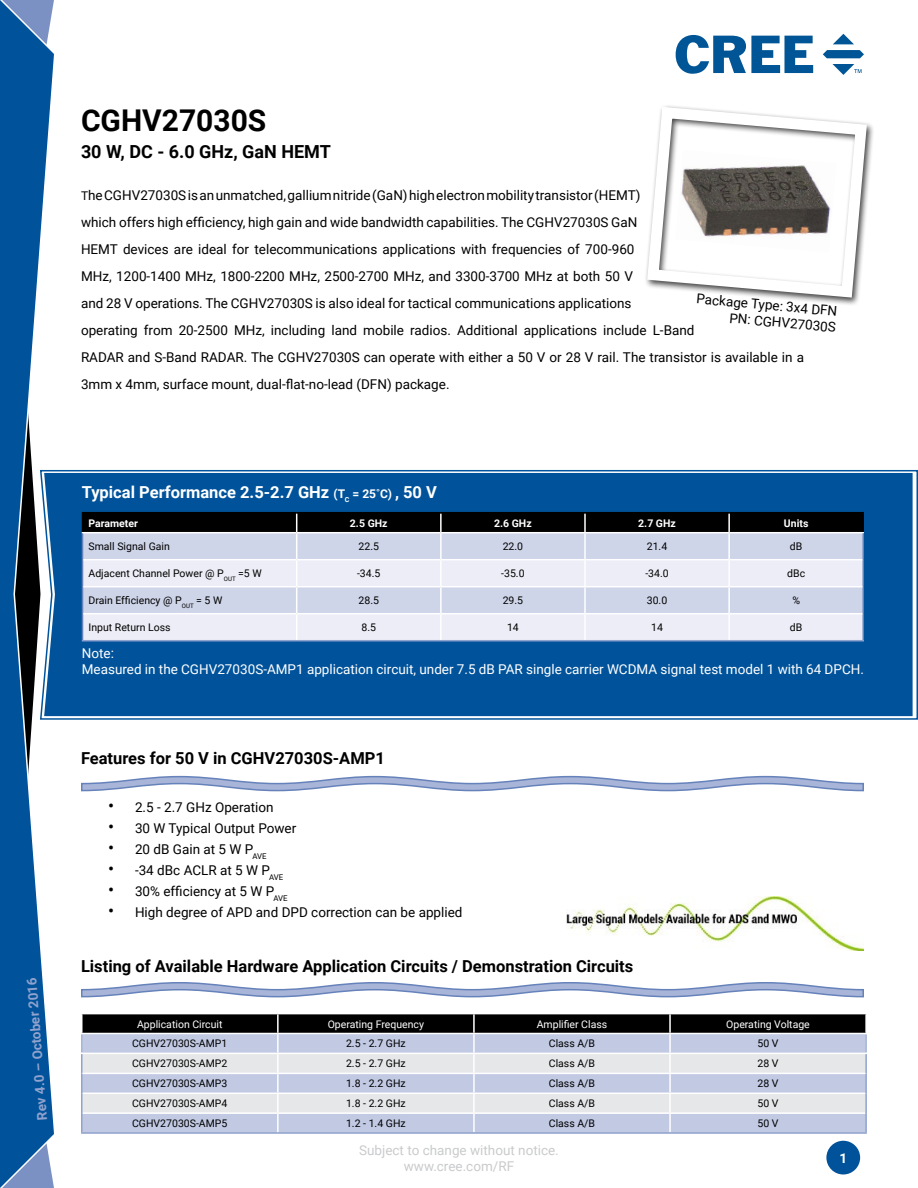
<style>
.page{position:relative;width:918px;height:1188px;background:#fff}
.page>*{position:absolute;margin:0;border:0;box-sizing:border-box;transform-origin:0 0}
.t1{font:700 30px "Roboto";color:#000}
.t2{font:700 18px "Roboto";color:#000}
.t3{font:700 16.5px "Roboto";color:#000}
.t4{font:700 16.5px "Roboto";color:#fff}
.t5{font:13.5px/27px "Roboto";color:#000}
.t6{font:13.5px/16.2px "Roboto";color:#fff}
.t7{font:13.5px/16.2px "Roboto";color:#939598;text-align:center}
.t8{font:700 13.5px "Roboto";color:#90a2cd}
.t9{font:700 13.5px "Roboto";color:#fff}
.t10{font:10.5px "Roboto";color:#000}
.t11{font:10.5px "Roboto";color:#fff}
.t12{font:700 10.5px "Roboto";color:#fff}
.s1{font-size:12px}
.s2{font-size:18px}
</style>
<div class="page">
<div style="left:826px;top:1141px;width:34px;height:33px;background:#00539b;border-radius:50%"></div>
<svg style="left:0;top:0;width:54px;height:1188px"></svg>
<svg style="left:39px;top:469px;width:879px;height:251px"></svg>
<div style="left:44px;top:473px;width:869px;height:243px;background:#00539b"></div>
<svg style="left:676px;top:35px;width:137px;height:39px"></svg>
<svg style="left:833px;top:34px;width:21px;height:10px"></svg>
<svg style="left:823px;top:50px;width:41px;height:8px"></svg>
<svg style="left:832px;top:64px;width:30px;height:10px"></svg>
<svg style="left:646px;top:106px;width:227px;height:197px"></svg>
<svg style="left:81px;top:775px;width:783px;height:17px"></svg>
<hr style="left:82px;top:512px;width:215px;height:1px;background:#000">
<hr style="left:297px;top:512px;width:144px;height:1px;background:#000">
<hr style="left:441px;top:512px;width:144px;height:1px;background:#000">
<hr style="left:585px;top:512px;width:144px;height:1px;background:#000">
<hr style="left:729px;top:512px;width:135px;height:1px;background:#000">
<hr style="left:82px;top:640px;width:215px;height:1px;background:#90a2cd">
<hr style="left:297px;top:640px;width:144px;height:1px;background:#90a2cd">
<hr style="left:441px;top:640px;width:144px;height:1px;background:#90a2cd">
<hr style="left:585px;top:640px;width:144px;height:1px;background:#90a2cd">
<hr style="left:729px;top:640px;width:135px;height:1px;background:#90a2cd">
<svg style="left:82px;top:513px;width:782px;height:127px;background:#bcbfcb"></svg>
<hr style="left:862px;top:614px;width:2px;height:26px;background:#6682ba">
<hr style="left:83px;top:559px;width:214px;height:1px;background:#fff">
<hr style="left:297px;top:559px;width:144px;height:1px;background:#fff">
<hr style="left:441px;top:559px;width:144px;height:1px;background:#fff">
<hr style="left:585px;top:559px;width:144px;height:1px;background:#fff">
<hr style="left:729px;top:559px;width:134px;height:1px;background:#fff">
<hr style="left:83px;top:586px;width:214px;height:1px;background:#fff">
<hr style="left:297px;top:586px;width:144px;height:1px;background:#fff">
<hr style="left:441px;top:586px;width:144px;height:1px;background:#fff">
<hr style="left:585px;top:586px;width:144px;height:1px;background:#fff">
<hr style="left:729px;top:586px;width:134px;height:1px;background:#fff">
<hr style="left:83px;top:613px;width:214px;height:1px;background:#fff">
<hr style="left:297px;top:613px;width:144px;height:1px;background:#fff">
<hr style="left:441px;top:613px;width:144px;height:1px;background:#fff">
<hr style="left:585px;top:613px;width:144px;height:1px;background:#fff">
<hr style="left:729px;top:613px;width:134px;height:1px;background:#fff">
<svg style="left:81px;top:1014px;width:786px;height:118px;background:#b3b7c3"></svg>
<hr style="left:81px;top:1132px;width:197px;height:2px;background:#90a2cd">
<hr style="left:278px;top:1132px;width:196px;height:2px;background:#90a2cd">
<hr style="left:474px;top:1132px;width:196px;height:2px;background:#90a2cd">
<hr style="left:670px;top:1132px;width:197px;height:2px;background:#90a2cd">
<svg style="left:81px;top:982px;width:783px;height:16px"></svg>
<img style="left:567px;top:896px;width:297px;height:54px">
<img style="left:675px;top:150px;width:161px;height:103px">
<h1 class="t1" style="left:81px;top:99px;width:187px">CGHV27030S</h1>
<h2 class="t2" style="left:81px;top:138px;width:251px">30 W, DC - 6.0 GHz, GaN HEMT</h2>
<p class="t5" style="left:81px;top:181px;width:725px"><span class="s1">T</span>he CGHV27030S is an unmatched, gallium nitride (GaN) high electron mobility transistor (HEMT)<br>which offers high efficiency, high gain and wide bandwidth capabilities. The CGHV27030S GaN<br>HEMT devices are ideal for telecommunications applications with frequencies of 700-960<br>MHz, 1200-1400 MHz, 1800-2200 MHz, 2500-2700 MHz, and 3300-3700 MHz at both 50 V<br>and 28 V operations. The CGHV27030S is also ideal for tactical communications applications<br>operating from 20-2500 MHz, including land mobile radios. Additional applications include L-Band<br>RADAR and S-Band RADAR. The CGHV27030S can operate with either a 50 V or 28 V rail. The transistor is available in a 3mm x 4mm, surface mount, dual-flat-no-lead (DFN) package.</p>
<p class="t5" style="left:697px;top:290px;width:143px;line-height:16.2px;text-align:right;rotate:5deg">Package Type: 3x4 DFN<br>PN: CGHV27030S</p>
<p class="t8" style="left:32px;top:1121px;width:145px;rotate:-94deg">Rev 4.0 – October 2016</p>
<p class="t4" style="left:82px;top:481px;width:357px">Typical Performance 2.5-2.7 GHz <span class="s1">(T</span><sub>C</sub> <span class="s1">= 25˚C)</span> , 50 V</p>
<p class="t12" style="left:89px;top:516px;width:51px">Parameter</p>
<p class="t12" style="left:350px;top:516px;width:39px">2.5 GHz</p>
<p class="t12" style="left:494px;top:516px;width:39px">2.6 GHz</p>
<p class="t12" style="left:638px;top:516px;width:39px">2.7 GHz</p>
<p class="t12" style="left:784px;top:516px;width:26px">Units</p>
<p class="t10" style="left:89px;top:539px;width:83px">Small Signal Gain</p>
<p class="t10" style="left:359px;top:539px;width:22px">22.5</p>
<p class="t10" style="left:503px;top:539px;width:22px">22.0</p>
<p class="t10" style="left:647px;top:539px;width:22px">21.4</p>
<p class="t10" style="left:790px;top:539px;width:14px">dB</p>
<p class="t10" style="left:89px;top:566px;width:175px">Adjacent Channel Power @ P<sub>OUT</sub> =5 W</p>
<p class="t10" style="left:357px;top:566px;width:25px">-34.5</p>
<p class="t10" style="left:501px;top:566px;width:25px">-35.0</p>
<p class="t10" style="left:645px;top:566px;width:25px">-34.0</p>
<p class="t10" style="left:787px;top:566px;width:19px">dBc</p>
<p class="t10" style="left:89px;top:593px;width:135px">Drain Efficiency @ P<sub>OUT</sub> = 5 W</p>
<p class="t10" style="left:359px;top:593px;width:22px">28.5</p>
<p class="t10" style="left:503px;top:593px;width:22px">29.5</p>
<p class="t10" style="left:647px;top:593px;width:22px">30.0</p>
<p class="t10" style="left:792px;top:593px;width:9px">%</p>
<p class="t10" style="left:89px;top:620px;width:84px">Input Return Loss</p>
<p class="t10" style="left:362px;top:620px;width:16px">8.5</p>
<p class="t10" style="left:507px;top:620px;width:13px">14</p>
<p class="t10" style="left:651px;top:620px;width:13px">14</p>
<p class="t10" style="left:790px;top:620px;width:14px">dB</p>
<p class="t6" style="left:82px;top:644px;width:784px">Note:<br>Measured in the CGHV27030S-AMP1 application circuit, under 7.5 dB PAR single carrier WCDMA signal test model 1 with 64 DPCH.</p>
<p class="t3" style="left:81px;top:747px;width:305px">Features for 50 V in CGHV27030S-AMP1</p>
<p class="t5" style="left:108px;top:794px;width:167px"><span class="s2">•</span> 2.5 - 2.7 GHz Operation</p>
<p class="t5" style="left:108px;top:815px;width:190px"><span class="s2">•</span> 30 W Typical Output Power</p>
<p class="t5" style="left:108px;top:836px;width:160px"><span class="s2">•</span> 20 dB Gain at 5 W P<sub>AVE</sub></p>
<p class="t5" style="left:108px;top:857px;width:177px"><span class="s2">•</span> -34 dBc ACLR at 5 W P<sub>AVE</sub></p>
<p class="t5" style="left:108px;top:878px;width:181px"><span class="s2">•</span> 30% efficiency at 5 W P<sub>AVE</sub></p>
<p class="t5" style="left:108px;top:899px;width:356px"><span class="s2">•</span> High degree of APD and DPD correction can be applied</p>
<p class="t3" style="left:81px;top:955px;width:554px">Listing of Available Hardware Application Circuits / Demonstration Circuits</p>
<p class="t11" style="left:137px;top:1016px;width:87px">Application Circuit</p>
<p class="t11" style="left:328px;top:1016px;width:98px">Operating Frequency</p>
<p class="t11" style="left:537px;top:1016px;width:72px">Amplifier Class</p>
<p class="t11" style="left:726px;top:1016px;width:85px">Operating Voltage</p>
<p class="t10" style="left:132px;top:1036px;width:97px">CGHV27030S-AMP1</p>
<p class="t10" style="left:346px;top:1036px;width:61px">2.5 - 2.7 GHz</p>
<p class="t10" style="left:549px;top:1036px;width:48px">Class A/B</p>
<p class="t10" style="left:758px;top:1036px;width:23px">50 V</p>
<p class="t10" style="left:132px;top:1056px;width:97px">CGHV27030S-AMP2</p>
<p class="t10" style="left:346px;top:1056px;width:61px">2.5 - 2.7 GHz</p>
<p class="t10" style="left:549px;top:1056px;width:48px">Class A/B</p>
<p class="t10" style="left:758px;top:1056px;width:23px">28 V</p>
<p class="t10" style="left:132px;top:1076px;width:97px">CGHV27030S-AMP3</p>
<p class="t10" style="left:346px;top:1076px;width:61px">1.8 - 2.2 GHz</p>
<p class="t10" style="left:549px;top:1076px;width:48px">Class A/B</p>
<p class="t10" style="left:758px;top:1076px;width:23px">28 V</p>
<p class="t10" style="left:132px;top:1096px;width:97px">CGHV27030S-AMP4</p>
<p class="t10" style="left:346px;top:1096px;width:61px">1.8 - 2.2 GHz</p>
<p class="t10" style="left:549px;top:1096px;width:48px">Class A/B</p>
<p class="t10" style="left:758px;top:1096px;width:23px">50 V</p>
<p class="t10" style="left:132px;top:1116px;width:97px">CGHV27030S-AMP5</p>
<p class="t10" style="left:346px;top:1116px;width:61px">1.2 - 1.4 GHz</p>
<p class="t10" style="left:549px;top:1116px;width:48px">Class A/B</p>
<p class="t10" style="left:758px;top:1116px;width:23px">50 V</p>
<p class="t7" style="left:359px;top:1141px;width:201px">Subject to change without notice. www.cree.com/RF</p>
<p class="t9" style="left:839px;top:1148px;width:9px">1</p>
</div>
